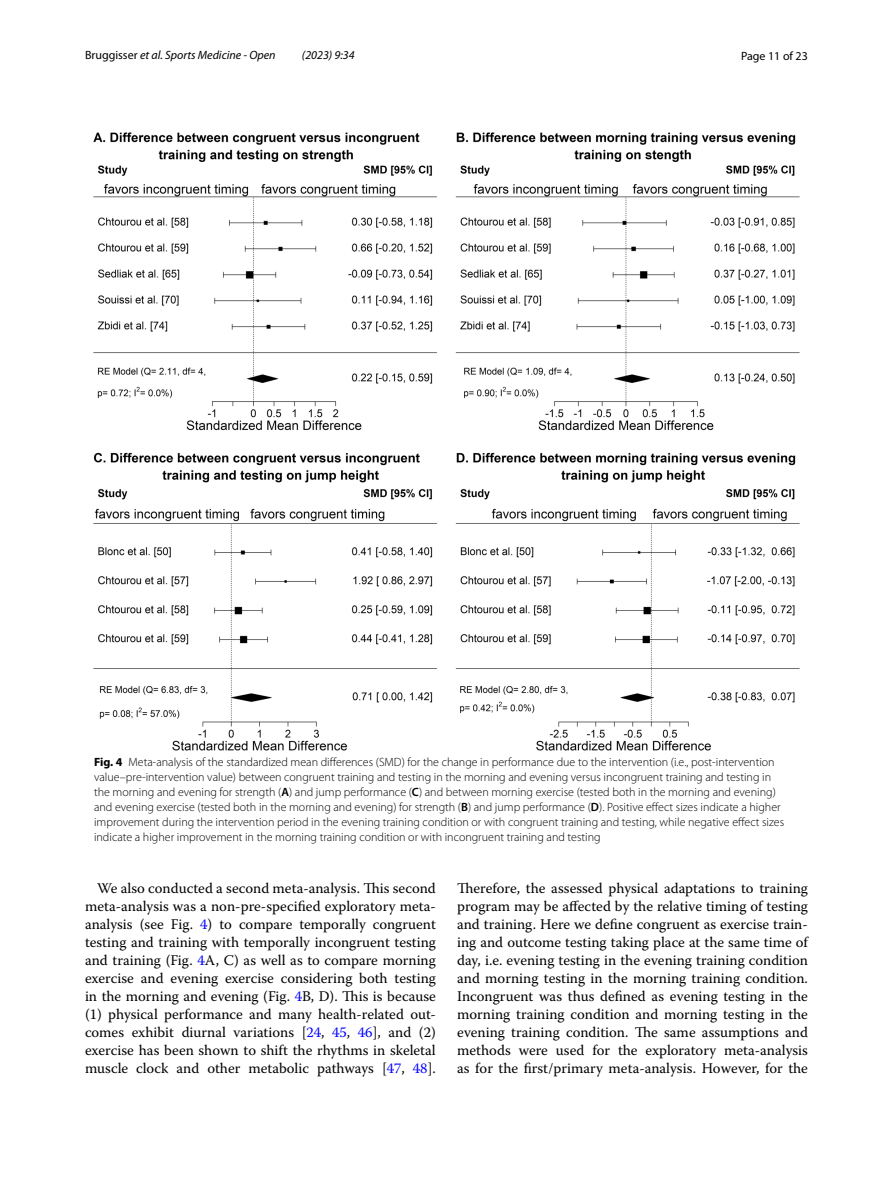
<style>
.page{position:relative;width:893px;height:1187px;background:#fff}
.page>*{position:absolute;margin:0;border:0;box-sizing:border-box;transform-origin:0 0}
.t1{font:14.7px/18px "Warnock Pro";color:#000;text-align:justify}
.t2{font:300 12px/15px "Myriad Pro";color:#000}
.t3{font:italic 12px "Myriad Pro";color:#000}
.t4{font:12px "Myriad Pro";color:#000}
.s1{font-style:normal}
.s2{font-weight:700}
.s3{font-weight:600}
.s4{color:#00f}
</style>
<div class="page">
<img style="left:94px;top:133px;width:705px;height:617px">
<p class="t3" style="left:85px;top:48px;width:192px"><span class="s1">Bruggisser</span> et al. Sports Medicine - Open</p>
<p class="t3" style="left:302px;top:48px;width:54px">(2023) 9:34</p>
<p class="t4" style="left:741px;top:48px;width:68px">Page 11 of 23</p>
<p class="t2" style="left:94px;top:754px;width:692px"><span class="s2">Fig. 4</span> Meta-analysis of the standardized mean differences (SMD) for the change in performance due to the intervention (i.e., post-intervention value–pre-intervention value) between congruent training and testing in the morning and evening versus incongruent training and testing in the morning and evening for strength (<span class="s3">A</span>) and jump performance (<span class="s3">C</span>) and between morning exercise (tested both in the morning and evening) and evening exercise (tested both in the morning and evening) for strength (<span class="s3">B</span>) and jump performance (<span class="s3">D</span>). Positive effect sizes indicate a higher improvement during the intervention period in the evening training condition or with congruent training and testing, while negative effect sizes indicate a higher improvement in the morning training condition or with incongruent training and testing</p>
<p class="t1" style="left:85px;top:878px;width:352px;text-indent:12px">We also conducted a second meta-analysis. This second meta-analysis was a non-pre-specified exploratory meta&shy;analysis (see Fig. <span class="s4">4</span>) to compare temporally congruent testing and training with temporally incongruent testing and training (Fig. <span class="s4">4</span>A, C) as well as to compare morning exercise and evening exercise considering both testing in the morning and evening (Fig. <span class="s4">4</span>B, D). This is because (1) physical performance and many health-related out&shy;comes exhibit diurnal variations [<span class="s4">24</span>, <span class="s4">45</span>, <span class="s4">46</span>], and (2) exercise has been shown to shift the rhythms in skeletal muscle clock and other metabolic pathways [<span class="s4">47</span>, <span class="s4">48</span>].</p>
<p class="t1" style="left:457px;top:878px;width:352px">Therefore, the assessed physical adaptations to training program may be affected by the relative timing of testing and training. Here we define congruent as exercise train&shy;ing and outcome testing taking place at the same time of day, i.e. evening testing in the evening training condition and morning testing in the morning training condition.<br>Incongruent was thus defined as evening testing in the morning training condition and morning testing in the evening training condition. The same assumptions and methods were used for the exploratory meta-analysis as for the first/primary meta-analysis. However, for the</p>
</div>
